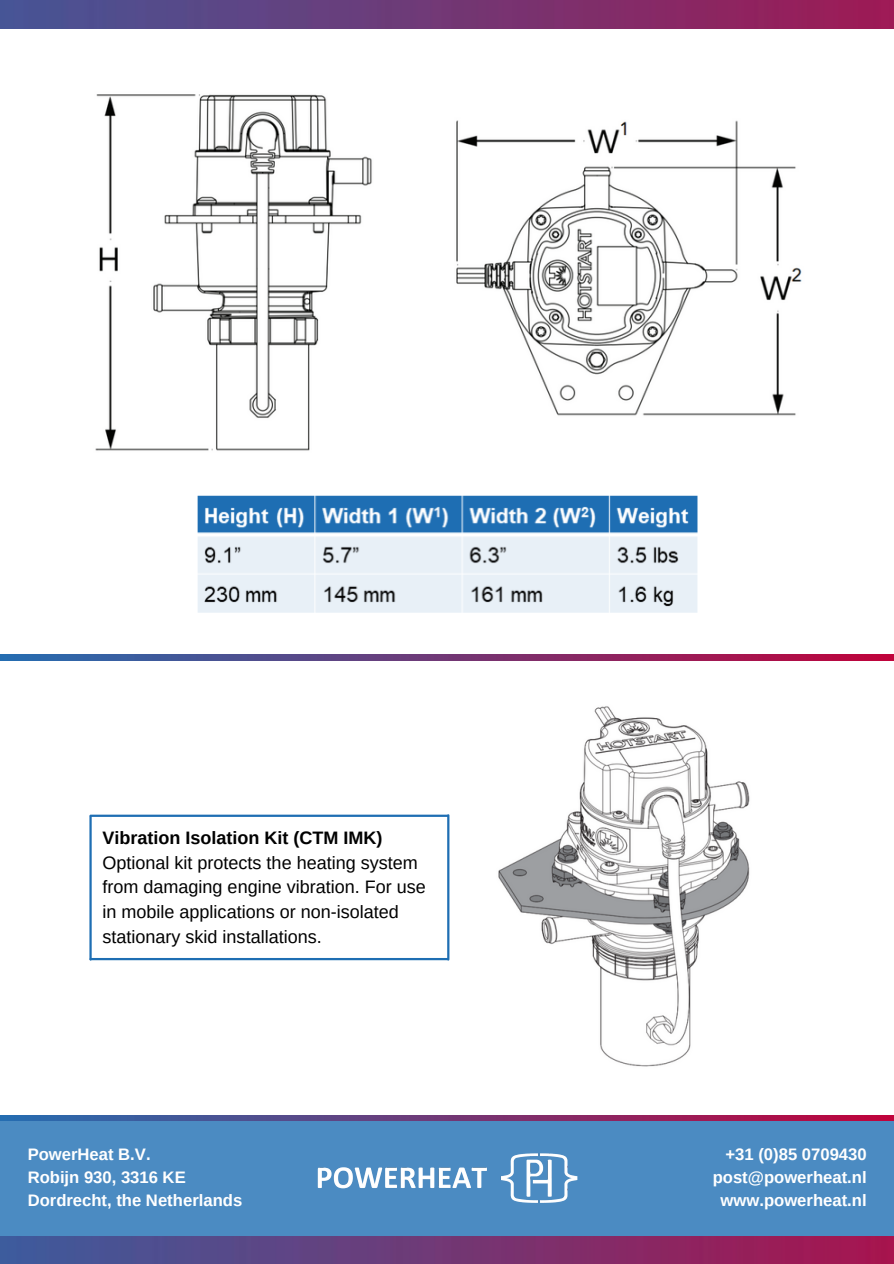
<style>
.page{position:relative;width:894px;height:1264px;background:#fff}
.page>*{position:absolute;margin:0;border:0;box-sizing:border-box;transform-origin:0 0}
.t1{font:18px/24.8px "Arimo";color:#000}
.t2{font:700 18px "Arimo";color:#000}
.t3{font:700 16.65px "Arimo";color:#fff}
</style>
<div class="page">
<div style="left:0;top:1117px;width:893px;height:146px;background:#4b8bc2"></div>
<img style="left:0;top:1115px;width:893px;height:5px">
<img style="left:0;top:1236px;width:893px;height:27px">
<img style="left:0;top:0;width:893px;height:28px">
<img style="left:317px;top:1153px;width:261px;height:50px">
<img style="left:95px;top:94px;width:707px;height:357px">
<img style="left:197px;top:495px;width:500px;height:117px">
<img style="left:498px;top:706px;width:252px;height:361px">
<hr style="left:89px;top:816px;width:3px;height:143px;background:#1e6eb3">
<hr style="left:90px;top:814px;width:357px;height:3px;background:#1e6eb3">
<hr style="left:447px;top:815px;width:2px;height:144px;background:#1e6eb3">
<hr style="left:90px;top:958px;width:357px;height:2px;background:#1e6eb3">
<img style="left:0;top:654px;width:893px;height:6px">
<p class="t2" style="left:102px;top:827px;width:281px">Vibration Isolation Kit (CTM IMK)</p>
<p class="t1" style="left:102px;top:849px;width:325px">Optional kit protects the heating system from damaging engine vibration. For use in mobile applications or non-isolated stationary skid installations.</p>
<p class="t3" style="left:28px;top:1145px;width:124px">PowerHeat B.V.</p>
<p class="t3" style="left:28px;top:1167px;width:159px">Robijn 930, 3316 KE</p>
<p class="t3" style="left:28px;top:1190px;width:216px">Dordrecht, the Netherlands</p>
<p class="t3" style="left:725px;top:1145px;width:143px">+31 (0)85 0709430</p>
<p class="t3" style="left:712px;top:1167px;width:155px">post@powerheat.nl</p>
<p class="t3" style="left:720px;top:1190px;width:147px">www.powerheat.nl</p>
</div>
